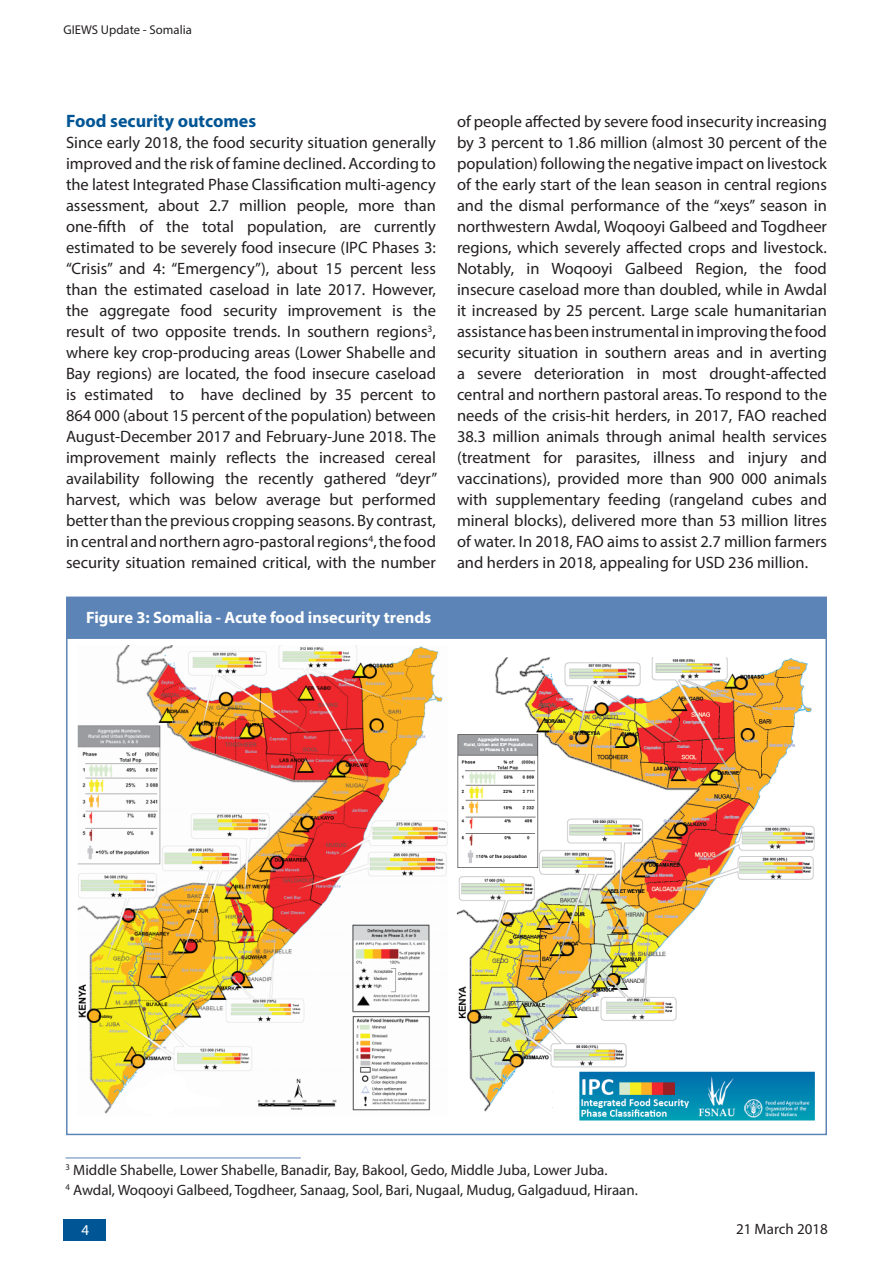
<style>
.page{position:relative;width:893px;height:1263px;background:#fff}
.page>*{position:absolute;margin:0;border:0;box-sizing:border-box;transform-origin:0 0}
.subHeading{font:700 18px "Myriad Pro";color:#005595}
.NewPara1{font:16.5px/21px "Myriad Pro";color:#231f20;text-align:justify}
.subHeading-2{font:700 16.5px "Myriad Pro";color:#fff}
.Footnote{font:15px "Myriad Pro";color:#231f20}
.t1{font:15px "Myriad Pro";color:#fff}
.t2{font:12.75px "Myriad Pro";color:#231f20}
</style>
<div class="page">
<div style="left:63px;top:1219px;width:42px;height:21px;background:#005595"></div>
<hr style="left:65px;top:1157px;width:236px;height:1px;background:#5c84b7">
<div style="left:66px;top:597px;width:761px;height:42px;background:#5c84b7"></div>
<img style="left:77px;top:646px;width:738px;height:475px">
<p class="t2" style="left:63px;top:22px;width:130px">GIEWS Update - Somalia</p>
<p class="subHeading" style="left:66px;top:109px;width:192px">Food security outcomes</p>
<p class="NewPara1" style="left:66px;top:132px;width:373px">Since early 2018, the food security situation generally improved and the risk of famine declined. According to the latest Integrated Phase Classification multi‑agency assessment, about 2.7 million people, more than one‑fifth of the total population, are currently estimated to be severely food insecure (IPC Phases 3: “Crisis” and 4: “Emergency”), about 15 percent less than the estimated caseload in late 2017. However, the aggregate food security improvement is the result of two opposite trends. In southern regions<sup>3</sup>, where key crop-producing areas (Lower Shabelle and Bay regions) are located, the food insecure caseload is estimated to have declined by 35 percent to 864 000 (about 15 percent of the population) between August-December 2017 and February-June 2018. The improvement mainly reflects the increased cereal availability following the recently gathered “deyr” harvest, which was below average but performed better than the previous cropping seasons. By contrast, in central and northern agro-pastoral regions<sup>4</sup>, the food security situation remained critical, with the number</p>
<p class="subHeading-2" style="left:86px;top:607px;width:347px">Figure 3: Somalia - Acute food insecurity trends</p>
<p class="NewPara1" style="left:457px;top:111px;width:372px">of people affected by severe food insecurity increasing by 3 percent to 1.86 million (almost 30 percent of the population) following the negative impact on livestock of the early start of the lean season in central regions and the dismal performance of the “xeys” season in northwestern Awdal, Woqooyi Galbeed and Togdheer regions, which severely affected crops and livestock.<br>Notably, in Woqooyi Galbeed Region, the food insecure caseload more than doubled, while in Awdal it increased by 25 percent. Large scale humanitarian assistance has been instrumental in improving the food security situation in southern areas and in averting a severe deterioration in most drought-affected central and northern pastoral areas. To respond to the needs of the crisis-hit herders, in 2017, FAO reached 38.3 million animals through animal health services (treatment for parasites, illness and injury and vaccinations), provided more than 900 000 animals with supplementary feeding (rangeland cubes and mineral blocks), delivered more than 53 million litres of water. In 2018, FAO aims to assist 2.7 million farmers and herders in 2018, appealing for USD 236 million.</p>
<p class="Footnote" style="left:65px;top:1160px;width:544px"><sup>3</sup> Middle Shabelle, Lower Shabelle, Banadir, Bay, Bakool, Gedo, Middle Juba, Lower Juba.</p>
<p class="Footnote" style="left:65px;top:1181px;width:574px"><sup>4</sup> Awdal, Woqooyi Galbeed, Togdheer, Sanaag, Sool, Bari, Nugaal, Mudug, Galgaduud, Hiraan.</p>
<p class="t1" style="left:82px;top:1220px;width:9px">4</p>
<p class="Footnote" style="left:736px;top:1220px;width:93px">21 March 2018</p>
</div>
